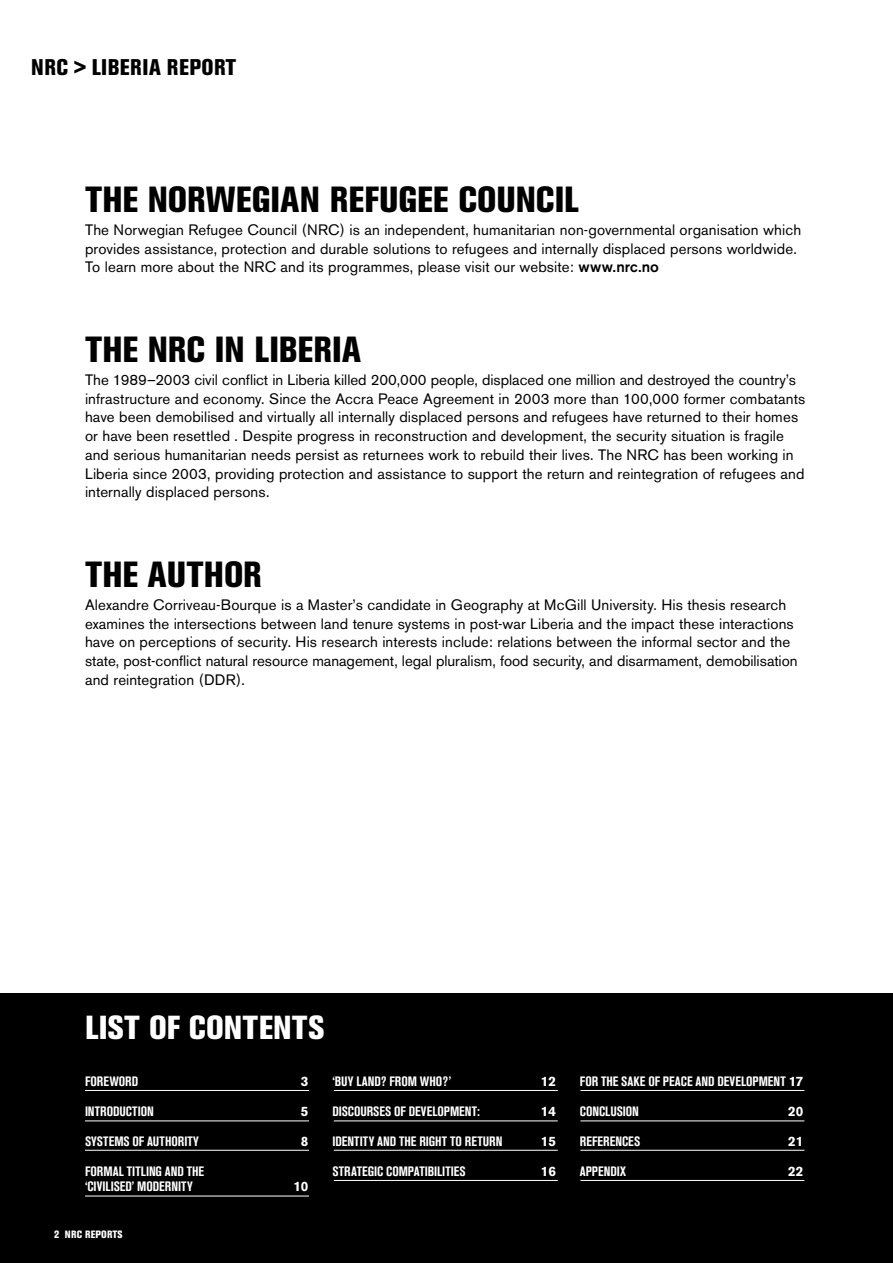
<style>
.page{position:relative;width:893px;height:1263px;background:#fff}
.page>*{position:absolute;margin:0;border:0;box-sizing:border-box;transform-origin:0 0}
.t1{font:800 condensed 36px "Akzidenz Grotesk BE";letter-spacing:-.005em;color:#000}
.t2{font:800 condensed 33px "Akzidenz Grotesk BE";letter-spacing:.005em;color:#fff}
.t3{font:800 condensed 22.5px "Akzidenz Grotesk BE";letter-spacing:.02em;color:#000}
.t4{font:15px/18.8px "Akzidenz Grotesk BE";letter-spacing:.01em;color:#000}
.t5{font:700 condensed 13.5px/15px "Akzidenz Grotesk BE";letter-spacing:.005em;color:#fff}
.t6{font:700 13.5px "Akzidenz Grotesk BE";color:#fff}
.t7{font:800 condensed 10.5px "Akzidenz Grotesk BE";color:#fff}
.s1{font-weight:500}
.s2{font-stretch:normal}
</style>
<div class="page">
<div style="left:0;top:993px;width:893px;height:270px;background:#000"></div>
<hr style="left:85px;top:1090px;width:224px;height:1px;background:#fff">
<hr style="left:334px;top:1090px;width:224px;height:1px;background:#fff">
<hr style="left:580px;top:1090px;width:224px;height:1px;background:#fff">
<hr style="left:85px;top:1120px;width:224px;height:1px;background:#fff">
<hr style="left:334px;top:1120px;width:224px;height:1px;background:#fff">
<hr style="left:580px;top:1120px;width:224px;height:1px;background:#fff">
<hr style="left:85px;top:1196px;width:224px;height:1px;background:#fff">
<hr style="left:334px;top:1150px;width:224px;height:1px;background:#fff">
<hr style="left:85px;top:1150px;width:224px;height:1px;background:#fff">
<hr style="left:580px;top:1150px;width:224px;height:1px;background:#fff">
<hr style="left:334px;top:1180px;width:224px;height:1px;background:#fff">
<hr style="left:580px;top:1180px;width:224px;height:1px;background:#fff">
<h3 class="t3" style="left:31px;top:55px;width:206px">NRC &gt; LIBERIA REPORT</h3>
<h1 class="t1" style="left:85px;top:178px;width:496px">THE NORWEGIAN REFUGEE COUNCIL</h1>
<p class="t4" style="left:85px;top:220px;width:718px">The Norwegian Refugee Council (NRC) is an independent, humanitarian non-governmental organisation which provides assistance, protection and durable solutions to refugees and internally displaced persons worldwide.<br>To learn more about the NRC and its programmes, please visit our website: <span class="s1">www.nrc.no</span></p>
<h1 class="t1" style="left:85px;top:328px;width:277px">THE NRC IN LIBERIA</h1>
<p class="t4" style="left:85px;top:370px;width:722px">The 1989–2003 civil conflict in Liberia killed 200,000 people, displaced one million and destroyed the country’s infrastructure and economy. Since the Accra Peace Agreement in 2003 more than 100,000 former combatants have been demobilised and virtually all internally displaced persons and refugees have returned to their homes or have been resettled . Despite progress in reconstruction and development, the security situation is fragile and serious humanitarian needs persist as returnees work to rebuild their lives. The NRC has been working in Liberia since 2003, providing protection and assistance to support the return and reintegration of refugees and internally displaced persons.</p>
<h1 class="t1" style="left:85px;top:553px;width:176px">THE AUTHOR</h1>
<p class="t4" style="left:85px;top:595px;width:714px">Alexandre Corriveau-Bourque is a Master’s candidate in Geography at McGill University. His thesis research examines the intersections between land tenure systems in post-war Liberia and the impact these interactions have on perceptions of security. His research interests include: relations between the informal sector and the state, post-conflict natural resource management, legal pluralism, food security, and disarmament, demobilisation and reintegration (DDR).</p>
<h2 class="t2" style="left:85px;top:1008px;width:241px">LIST OF CONTENTS</h2>
<p class="t5" style="left:85px;top:1074px;width:55px">FOREWORD</p>
<p class="t6" style="left:301px;top:1074px;width:9px">3</p>
<p class="t5" style="left:85px;top:1104px;width:70px">INTRODUCTION</p>
<p class="t6" style="left:301px;top:1104px;width:9px">5</p>
<p class="t5" style="left:85px;top:1134px;width:115px">SYSTEMS OF AUTHORITY</p>
<p class="t6" style="left:301px;top:1134px;width:9px">8</p>
<p class="t5" style="left:85px;top:1164px;width:121px">FORMAL TITLING AND THE ‘CIVILISED’ MODERNITY</p>
<p class="t6" style="left:293px;top:1179px;width:17px">10</p>
<p class="t5" style="left:332px;top:1074px;width:120px">‘BUY LAND? FROM WHO?’</p>
<p class="t6" style="left:541px;top:1074px;width:17px">12</p>
<p class="t5" style="left:332px;top:1104px;width:149px">DISCOURSES OF DEVELOPMENT:</p>
<p class="t6" style="left:541px;top:1104px;width:17px">14</p>
<p class="t5" style="left:332px;top:1134px;width:170px">IDENTITY AND THE RIGHT TO RETURN</p>
<p class="t6" style="left:541px;top:1134px;width:17px">15</p>
<p class="t5" style="left:332px;top:1164px;width:87px">STRATEGIC COMPATIBI</p>
<p class="t5" style="left:437px;top:1164px;width:29px">LITIES</p>
<p class="t6" style="left:541px;top:1164px;width:17px">16</p>
<p class="t7" style="left:54px;top:1228px;width:18px">2 NRC</p>
<p class="t7" style="left:85px;top:1228px;width:34px">REPORTS</p>
<p class="t5" style="left:580px;top:1074px;width:225px">FOR THE SAKE OF PEACE AND DEVELOPMENT <span class="s2">17</span></p>
<p class="t5" style="left:580px;top:1104px;width:59px">CONCLUSION</p>
<p class="t6" style="left:788px;top:1104px;width:17px">20</p>
<p class="t5" style="left:580px;top:1134px;width:61px">REFERENCES</p>
<p class="t6" style="left:788px;top:1134px;width:17px">21</p>
<p class="t5" style="left:580px;top:1164px;width:48px">APPENDIX</p>
<p class="t6" style="left:788px;top:1164px;width:17px">22</p>
</div>
